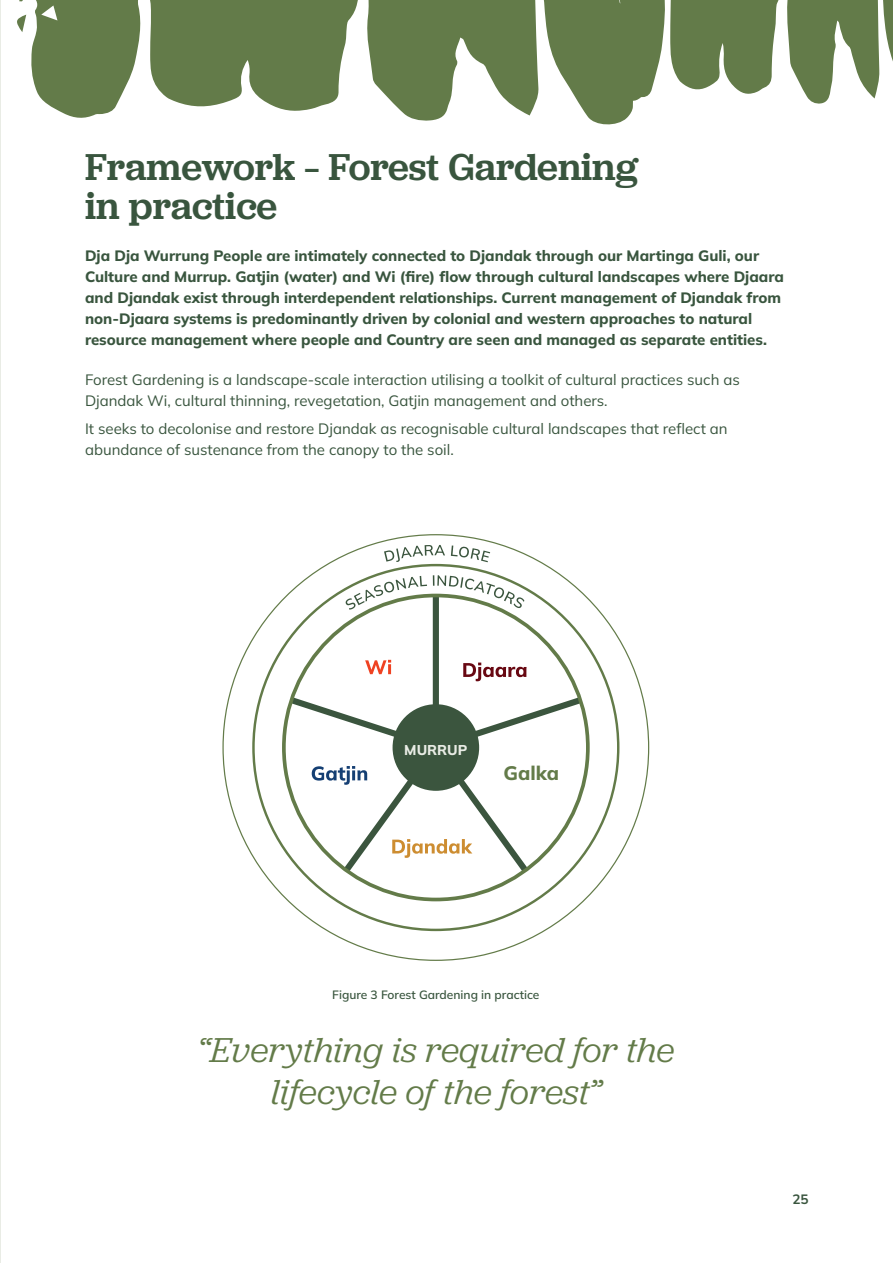
<style>
.page{position:relative;width:893px;height:1263px;background:#fff}
.page>*{position:absolute;margin:0;border:0;box-sizing:border-box;transform-origin:0 0}
.Section_Titles{font:500 39px/39px "Jubilat";letter-spacing:-.005em;color:#39553e}
.DJ_Main_Text{font:italic 36px/42px "Jubilat";color:#637b49;text-align:center}
.DJ_Main_Text-2{font:800 19.5px "Mulish";color:#637b49}
.Extra_Bold_first_par{font:800 15px/21px "Mulish";color:#39553e}
.DJ_Main_Text-3{font:15px/21px "Mulish";color:#39553e}
.DJ_Main_Text-4{font:800 14.1px "Mulish";color:#e9ece5}
.t1{font:700 13.5px "Mulish";color:#39553e}
.DJ_Main_Text-5{font:600 12px "Mulish";color:#39553e}
</style>
<div class="page">
<hr style="left:0;top:0;width:1px;height:1263px;background:#e9ece5">
<svg style="left:19px;top:0;width:520px;height:121px;fill:#637b49"></svg>
<svg style="left:17px;top:15px;width:9px;height:17px"></svg>
<svg style="left:543px;top:0;width:350px;height:125px"></svg>
<svg style="left:284px;top:589px;width:304px;height:289px"></svg>
<svg style="left:346px;top:576px;width:81px;height:33px"></svg>
<svg style="left:433px;top:575px;width:91px;height:33px"></svg>
<svg style="left:384px;top:545px;width:61px;height:17px"></svg>
<svg style="left:451px;top:545px;width:39px;height:17px"></svg>
<div style="left:393px;top:704px;width:86px;height:87px;background:#3b553e;border-radius:50%"></div>
<svg style="left:392px;top:839px;width:80px;height:19px"></svg>
<svg style="left:312px;top:766px;width:55px;height:19px"></svg>
<svg style="left:365px;top:660px;width:26px;height:14px"></svg>
<svg style="left:463px;top:662px;width:64px;height:19px"></svg>
<div style="left:503px;top:761px;width:72px;height:31px;background:#fff"></div>
<p class="Section_Titles" style="left:85px;top:147px;width:554px">Framework – Forest Gardening in practice</p>
<p class="Extra_Bold_first_par" style="left:85px;top:245px;width:700px">Dja Dja Wurrung People are intimately connected to Djandak through our Martinga Guli, our Culture and Murrup. Gatjin (water) and Wi (fire) flow through cultural landscapes where Djaara and Djandak exist through interdependent relationships. Current management of Djandak from non-Djaara systems is predominantly driven by colonial and western approaches to natural resource management where people and Country are seen and managed as separate entities.</p>
<p class="DJ_Main_Text-3" style="left:85px;top:369px;width:656px">Forest Gardening is a landscape-scale interaction utilising a toolkit of cultural practices such as<br>Djandak Wi, cultural thinning, revegetation, Gatjin management and others.</p>
<p class="DJ_Main_Text-3" style="left:85px;top:418px;width:644px">It seeks to decolonise and restore Djandak as recognisable cultural landscapes that reflect an abundance of sustenance from the canopy to the soil.</p>
<p class="DJ_Main_Text-4" style="left:404px;top:740px;width:65px">MURRUP</p>
<p class="DJ_Main_Text-2" style="left:503px;top:760px;width:57px">Galka</p>
<p class="DJ_Main_Text-5" style="left:332px;top:987px;width:209px">Figure 3 Forest Gardening in practice</p>
<p class="DJ_Main_Text" style="left:197px;top:1028px;width:479px">“Everything is required for the lifecycle of the forest”</p>
<p class="t1" style="left:792px;top:1190px;width:18px">25</p>
</div>
